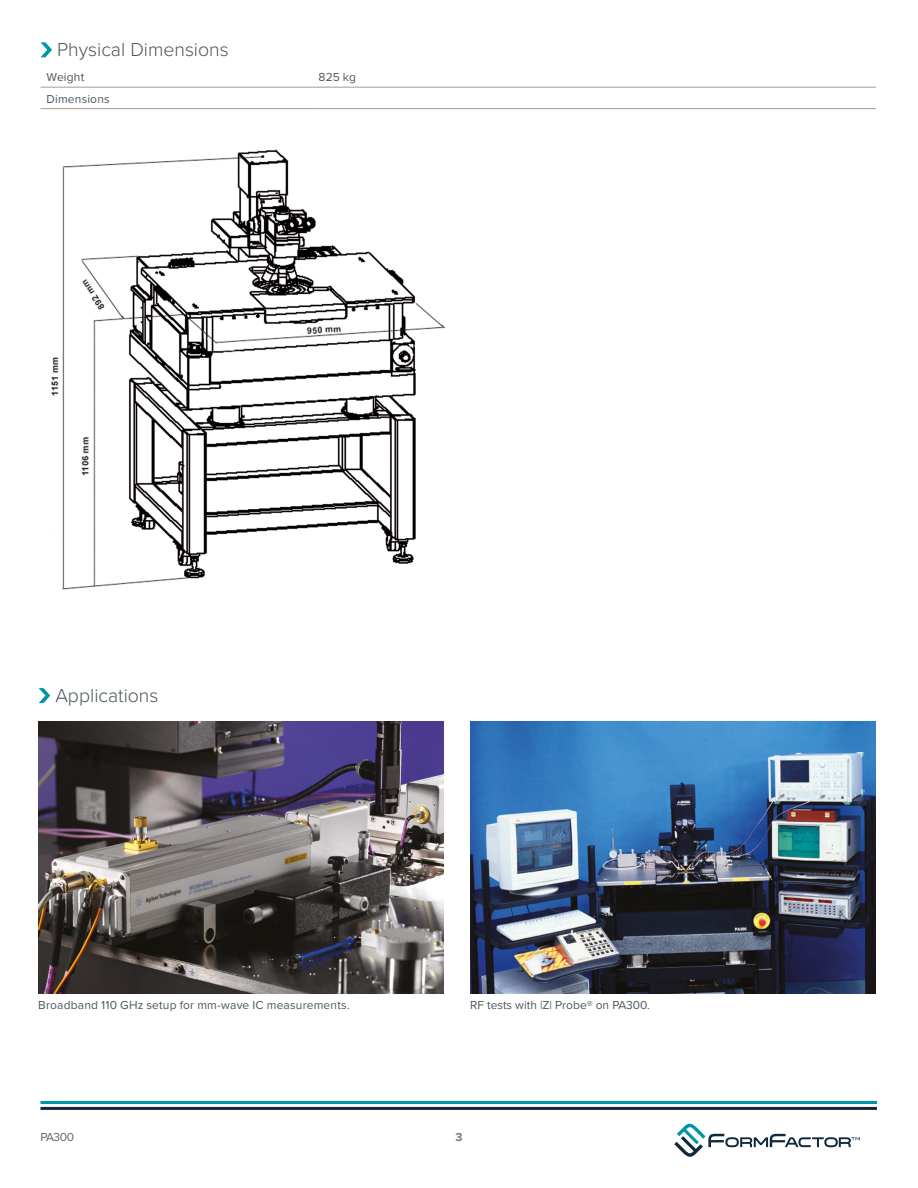
<style>
.page{position:relative;width:918px;height:1188px;background:#fff}
.page>*{position:absolute;margin:0;border:0;box-sizing:border-box;transform-origin:0 0}
.t1{font:300 19.5px "Proxima Nova";color:#4c565c}
.t2{font:12px "Proxima Nova";letter-spacing:.015em;color:#4c565c}
.t3{font:12px "Proxima Nova";letter-spacing:-.035em;color:#646363}
.t4{font:700 12px "Proxima Nova";color:#7c797c}
</style>
<div class="page">
<svg style="left:674px;top:1124px;width:186px;height:33px"></svg>
<hr style="left:40px;top:1101px;width:837px;height:3px;background:#0096a8">
<hr style="left:40px;top:1107px;width:837px;height:3px;background:#11283d">
<svg style="left:40px;top:42px;width:12px;height:15px"></svg>
<hr style="left:40px;top:87px;width:273px;height:1px;background:#a39b91">
<hr style="left:313px;top:87px;width:563px;height:1px;background:#a39b91">
<hr style="left:40px;top:108px;width:273px;height:1px;background:#a39b91">
<hr style="left:313px;top:108px;width:563px;height:1px;background:#a39b91">
<img style="left:51px;top:149px;width:395px;height:441px">
<svg style="left:39px;top:688px;width:11px;height:15px"></svg>
<img style="left:38px;top:722px;width:405px;height:272px">
<img style="left:470px;top:722px;width:405px;height:272px">
<h1 class="t1" style="left:57px;top:38px;width:173px">Physical Dimensions</h1>
<p class="t2" style="left:46px;top:70px;width:39px">Weight</p>
<p class="t2" style="left:319px;top:70px;width:39px">825 kg</p>
<p class="t2" style="left:46px;top:91px;width:65px">Dimensions</p>
<h1 class="t1" style="left:55px;top:683px;width:105px">Applications</h1>
<p class="t2" style="left:38px;top:998px;width:313px">Broadband 110 GHz setup for mm-wave IC measurements.</p>
<p class="t2" style="left:470px;top:998px;width:181px">RF tests with |Z| Probe® on PA300.</p>
<p class="t3" style="left:40px;top:1130px;width:35px">PA300</p>
<p class="t4" style="left:455px;top:1130px;width:9px">3</p>
</div>
